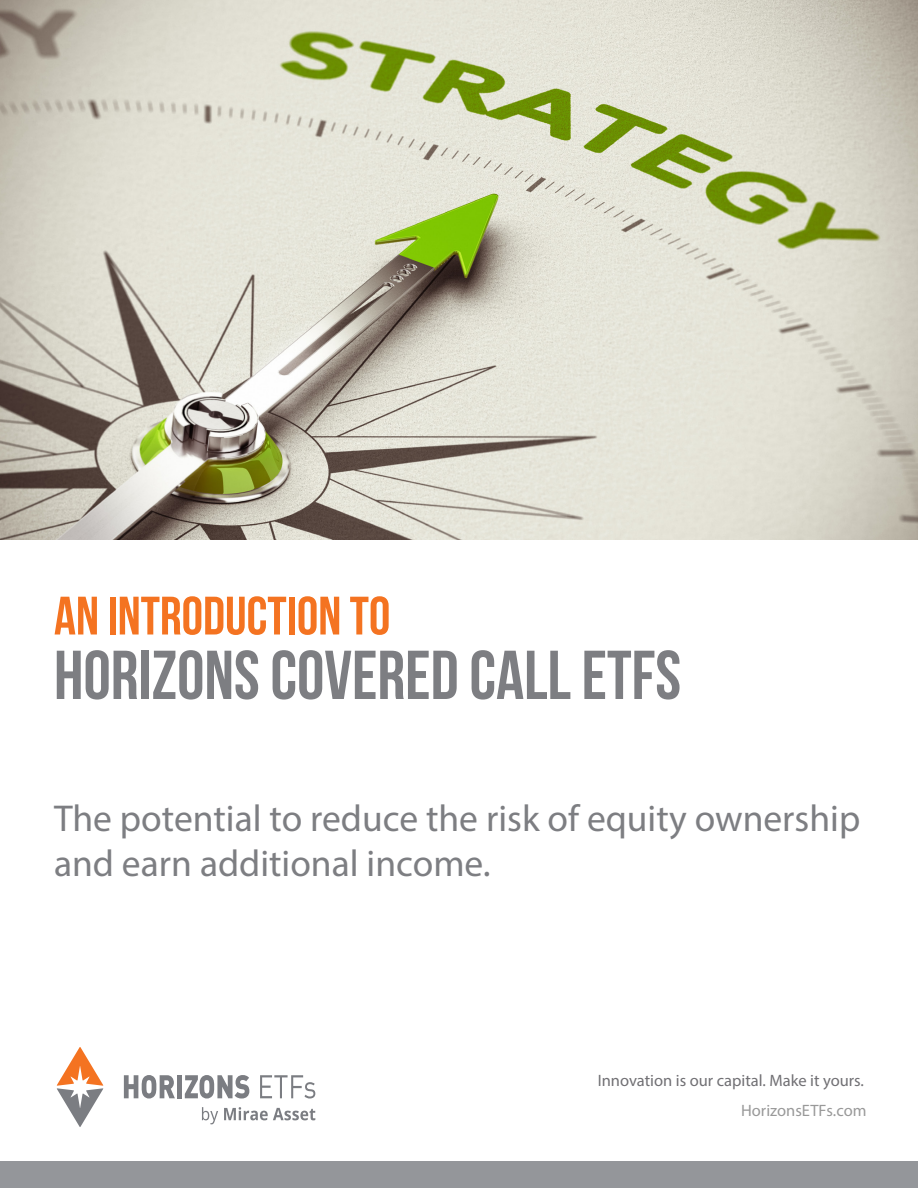
<style>
.page{position:relative;width:918px;height:1188px;background:#fff}
.page>*{position:absolute;margin:0;border:0;box-sizing:border-box;transform-origin:0 0}
.t1{font:700 69px "Bebas Neue";color:#7d7e82}
.t2{font:700 54px "Bebas Neue";color:#f47321}
.t3{font:37.5px/45px "Myriad Pro";color:#7d7e82}
.t4{font:16.5px "Myriad Pro";color:#717074}
.t5{font:16.5px "Myriad Pro";color:#999}
</style>
<div class="page">
<img style="left:0;top:0;width:918px;height:540px">
<div style="left:0;top:1161px;width:918px;height:27px;background:#94969a"></div>
<svg style="left:202px;top:1107px;width:16px;height:17px"></svg>
<svg style="left:224px;top:1107px;width:91px;height:13px"></svg>
<svg style="left:56px;top:1047px;width:48px;height:80px"></svg>
<svg style="left:124px;top:1075px;width:51px;height:24px"></svg>
<div style="left:177px;top:1075px;width:5px;height:23px;background:#7b7d82"></div>
<svg style="left:185px;top:1075px;width:64px;height:24px"></svg>
<svg style="left:260px;top:1075px;width:55px;height:24px"></svg>
<p class="t2" style="left:54px;top:586px;width:338px">AN INTRODUCTION TO</p>
<p class="t1" style="left:54px;top:637px;width:629px">HORIZONS COVERED CALL ETFS</p>
<p class="t3" style="left:54px;top:795px;width:808px">The potential to reduce the risk of equity ownership and earn additional income.</p>
<p class="t4" style="left:598px;top:1070px;width:268px">Innovation is our capital. Make it yours.</p>
<p class="t5" style="left:741px;top:1100px;width:127px">HorizonsETFs.com</p>
</div>
